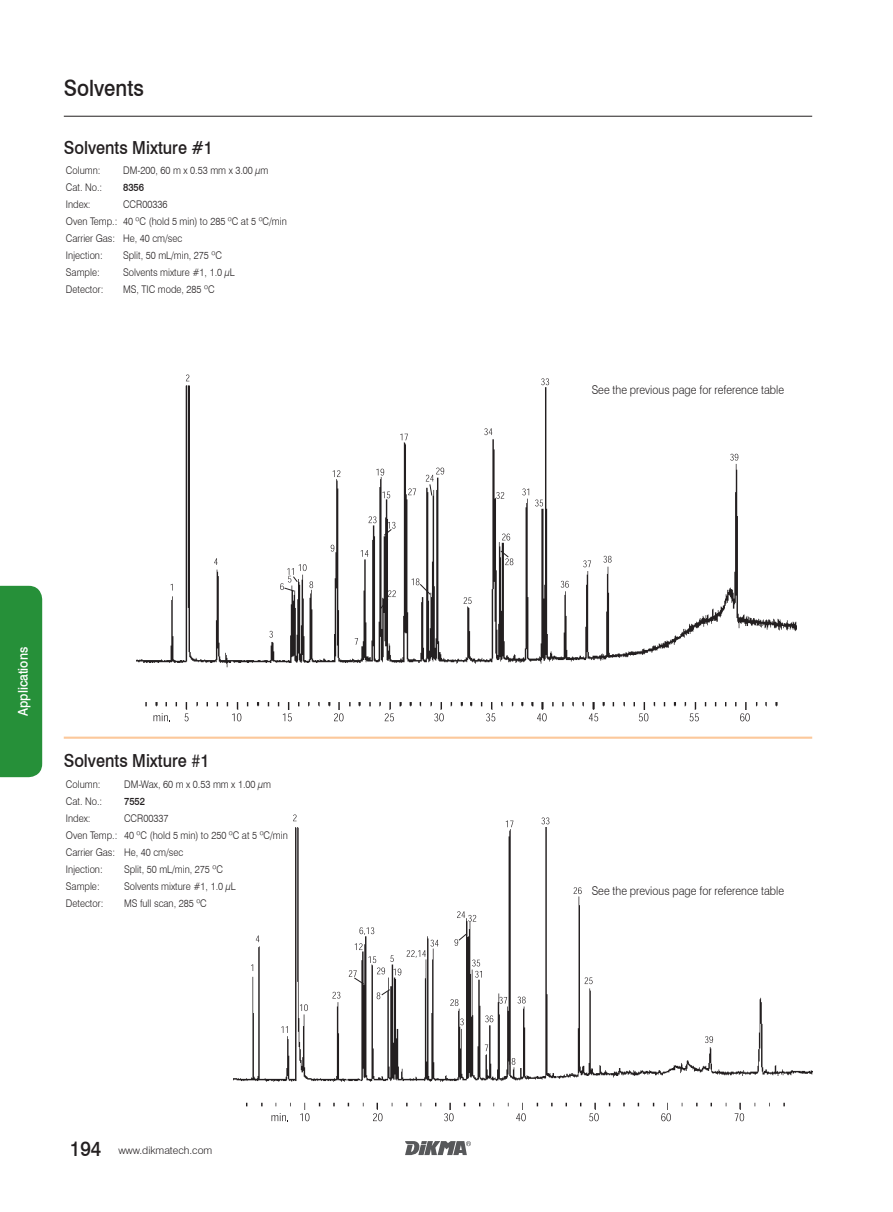
<style>
.page{position:relative;width:893px;height:1212px;background:#fff}
.page>*{position:absolute;margin:0;border:0;box-sizing:border-box;transform-origin:0 0}
.t1{font:500 22.5px "Swiss 721 BT";color:#231f20;scale:.9 1}
.t2{font:500 18px "Swiss 721 BT";color:#231f20;scale:.9 1}
.t3{font:500 13.5px "Swiss 721 BT";color:#fff;scale:.9 1}
.t4{font:300 12px "Swiss 721 BT";color:#231f20;scale:.9 1}
.t5{font:300 10.5px/17px "Swiss 721 BT";color:#231f20;scale:.9 1}
.t6{font:300 10.5px "Swiss 721 BT";color:#231f20}
.t7{font:500 10.5px "Swiss 721 BT";color:#231f20;scale:.9 1}
.s1{font-family:"FZHTJW GB1 0";font-weight:400}
.s2{font-weight:500;font-size:21px}
</style>
<div class="page">
<svg style="left:405px;top:1141px;width:66px;height:14px"></svg>
<hr style="left:64px;top:116px;width:748px;height:1px;background:#231f20">
<div style="left:0;top:586px;width:42px;height:191px;background:#269039"></div>
<img style="left:136px;top:386px;width:661px;height:323px">
<svg style="left:522px;top:488px;width:7px;height:7px"></svg>
<svg style="left:154px;top:713px;width:16px;height:8px"></svg>
<svg style="left:184px;top:713px;width:5px;height:8px"></svg>
<svg style="left:232px;top:713px;width:9px;height:8px"></svg>
<svg style="left:283px;top:713px;width:9px;height:8px"></svg>
<svg style="left:334px;top:713px;width:9px;height:8px"></svg>
<svg style="left:385px;top:713px;width:9px;height:8px"></svg>
<svg style="left:434px;top:713px;width:9px;height:8px"></svg>
<svg style="left:486px;top:713px;width:9px;height:8px"></svg>
<svg style="left:537px;top:713px;width:9px;height:8px"></svg>
<svg style="left:589px;top:713px;width:9px;height:8px"></svg>
<svg style="left:639px;top:713px;width:9px;height:8px"></svg>
<svg style="left:690px;top:713px;width:9px;height:8px"></svg>
<svg style="left:740px;top:713px;width:9px;height:8px"></svg>
<svg style="left:186px;top:374px;width:3px;height:7px"></svg>
<svg style="left:170px;top:584px;width:3px;height:6px"></svg>
<svg style="left:214px;top:558px;width:4px;height:7px"></svg>
<svg style="left:269px;top:631px;width:4px;height:7px"></svg>
<svg style="left:355px;top:638px;width:3px;height:7px"></svg>
<svg style="left:280px;top:564px;width:33px;height:28px"></svg>
<svg style="left:331px;top:545px;width:3px;height:7px"></svg>
<svg style="left:333px;top:470px;width:7px;height:7px"></svg>
<svg style="left:361px;top:550px;width:7px;height:7px"></svg>
<svg style="left:369px;top:516px;width:7px;height:7px"></svg>
<svg style="left:376px;top:469px;width:8px;height:6px"></svg>
<svg style="left:383px;top:522px;width:12px;height:14px"></svg>
<svg style="left:379px;top:590px;width:17px;height:20px"></svg>
<svg style="left:382px;top:491px;width:8px;height:7px"></svg>
<svg style="left:400px;top:434px;width:8px;height:6px"></svg>
<svg style="left:408px;top:488px;width:8px;height:7px"></svg>
<svg style="left:411px;top:578px;width:20px;height:17px"></svg>
<svg style="left:426px;top:468px;width:18px;height:28px"></svg>
<svg style="left:464px;top:597px;width:8px;height:7px"></svg>
<svg style="left:603px;top:556px;width:9px;height:7px"></svg>
<svg style="left:583px;top:560px;width:8px;height:7px"></svg>
<svg style="left:561px;top:581px;width:8px;height:7px"></svg>
<svg style="left:541px;top:378px;width:8px;height:7px"></svg>
<svg style="left:535px;top:499px;width:8px;height:7px"></svg>
<svg style="left:502px;top:533px;width:8px;height:7px"></svg>
<svg style="left:500px;top:550px;width:13px;height:15px"></svg>
<svg style="left:496px;top:492px;width:8px;height:7px"></svg>
<svg style="left:484px;top:428px;width:8px;height:7px"></svg>
<svg style="left:730px;top:454px;width:8px;height:7px"></svg>
<img style="left:233px;top:828px;width:579px;height:281px">
<svg style="left:272px;top:1113px;width:16px;height:8px"></svg>
<svg style="left:300px;top:1113px;width:9px;height:8px"></svg>
<svg style="left:373px;top:1113px;width:9px;height:8px"></svg>
<svg style="left:444px;top:1113px;width:9px;height:8px"></svg>
<svg style="left:516px;top:1113px;width:9px;height:8px"></svg>
<svg style="left:589px;top:1113px;width:9px;height:8px"></svg>
<div style="left:666px;top:1113px;width:5px;height:8px;background:#696667;border-radius:50%"></div>
<svg style="left:661px;top:1113px;width:9px;height:8px"></svg>
<svg style="left:735px;top:1113px;width:9px;height:8px"></svg>
<svg style="left:251px;top:964px;width:2px;height:7px"></svg>
<svg style="left:256px;top:935px;width:3px;height:7px"></svg>
<svg style="left:293px;top:814px;width:4px;height:7px"></svg>
<svg style="left:281px;top:1026px;width:7px;height:7px"></svg>
<svg style="left:300px;top:1004px;width:8px;height:7px"></svg>
<svg style="left:332px;top:992px;width:8px;height:6px"></svg>
<svg style="left:359px;top:927px;width:15px;height:8px"></svg>
<svg style="left:349px;top:943px;width:52px;height:56px"></svg>
<svg style="left:450px;top:999px;width:8px;height:7px"></svg>
<svg style="left:460px;top:1018px;width:4px;height:7px"></svg>
<svg style="left:454px;top:933px;width:13px;height:13px"></svg>
<svg style="left:457px;top:911px;width:19px;height:11px"></svg>
<svg style="left:472px;top:959px;width:10px;height:19px"></svg>
<svg style="left:485px;top:1044px;width:3px;height:7px"></svg>
<svg style="left:485px;top:1015px;width:8px;height:7px"></svg>
<svg style="left:499px;top:997px;width:8px;height:7px"></svg>
<svg style="left:506px;top:820px;width:7px;height:7px"></svg>
<svg style="left:507px;top:1058px;width:8px;height:7px"></svg>
<svg style="left:518px;top:996px;width:8px;height:7px"></svg>
<svg style="left:541px;top:817px;width:8px;height:7px"></svg>
<svg style="left:574px;top:887px;width:8px;height:7px"></svg>
<svg style="left:585px;top:977px;width:8px;height:7px"></svg>
<svg style="left:705px;top:1036px;width:8px;height:7px"></svg>
<svg style="left:407px;top:940px;width:32px;height:18px"></svg>
<hr style="left:64px;top:736px;width:748px;height:3px;background:#fcc89b">
<h1 class="t1" style="left:64px;top:74px;width:90px">Solvents</h1>
<h2 class="t2" style="left:64px;top:136px;width:167px">Solvents Mixture #1</h2>
<p class="t5" style="left:66px;top:162px;width:40px">Column:</p>
<p class="t5" style="left:123px;top:162px;width:163px">DM-200, 60 m x 0.53 mm x 3.00 µm</p>
<p class="t5" style="left:66px;top:179px;width:42px">Cat. No.:</p>
<p class="t7" style="left:123px;top:181px;width:25px">8356</p>
<p class="t5" style="left:66px;top:196px;width:29px">Index:</p>
<p class="t5" style="left:66px;top:196px;width:247px;text-indent:57px">CCR00336<br>Oven Temp.: 40 ºC (hold 5 min) to 285 ºC at 5 ºC/min<br>Carrier Gas: He, 40 cm/sec<br>Injection:</p>
<p class="t5" style="left:123px;top:247px;width:111px">Split, 50 mL/min, 275 ºC</p>
<p class="t5" style="left:66px;top:264px;width:39px">Sample:</p>
<p class="t5" style="left:123px;top:264px;width:126px">Solvents mixture #1, 1.0 µL</p>
<p class="t5" style="left:66px;top:281px;width:43px">Detector:</p>
<p class="t5" style="left:123px;top:281px;width:103px">MS, TIC mode, 285 ºC</p>
<p class="t3" style="left:15px;top:716px;width:78px;rotate:-90deg">Applications</p>
<h2 class="t2" style="left:64px;top:750px;width:163px">Solvents Mixture <span class="s1">#</span>1</h2>
<p class="t5" style="left:66px;top:775px;width:40px">Column:</p>
<p class="t5" style="left:124px;top:775px;width:165px">DM-Wax, 60 m x 0.53 mm x 1.00 µm</p>
<p class="t5" style="left:66px;top:792px;width:42px">Cat. No.:</p>
<p class="t7" style="left:124px;top:795px;width:25px">7552</p>
<p class="t5" style="left:66px;top:809px;width:29px">Index:</p>
<p class="t5" style="left:66px;top:809px;width:248px;text-indent:58px">CCR00337<br>Oven Temp.: 40 ºC (hold 5 min) to 250 ºC at 5 ºC/min<br>Carrier Gas: He, 40 cm/sec<br>Injection:</p>
<p class="t5" style="left:124px;top:860px;width:111px">Split, 50 mL/min, 275 ºC</p>
<p class="t5" style="left:66px;top:877px;width:39px">Sample:</p>
<p class="t5" style="left:124px;top:877px;width:126px">Solvents mixture #1, 1.0 µL</p>
<p class="t5" style="left:66px;top:894px;width:43px">Detector:</p>
<p class="t5" style="left:124px;top:894px;width:94px">MS full scan, 285 ºC</p>
<p class="t6" style="left:70px;top:1143px;width:144px"><span class="s2">194</span> www.dikmatech.com</p>
<p class="t4" style="left:592px;top:383px;width:215px">See the previous page for reference table</p>
<p class="t4" style="left:592px;top:884px;width:215px">See the previous page for reference table</p>
</div>
